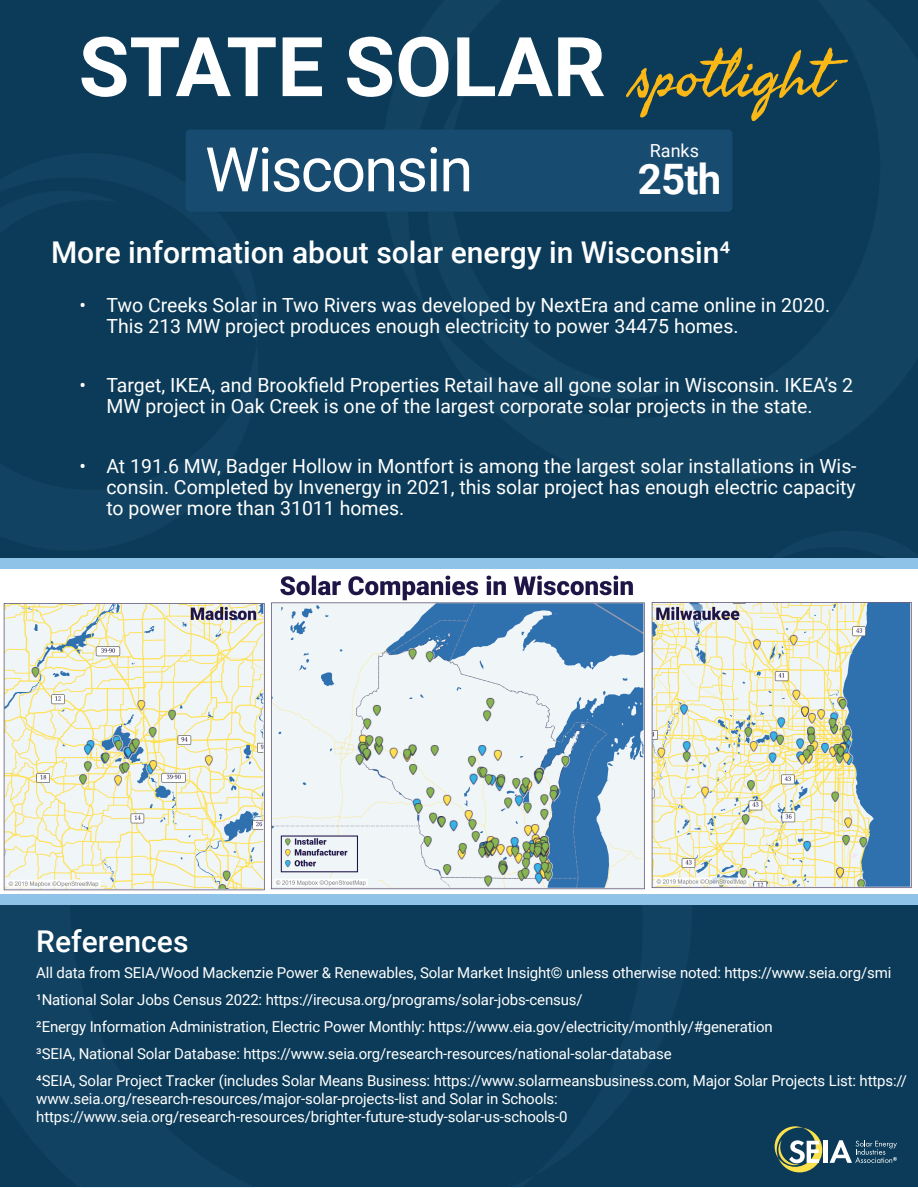
<style>
.page{position:relative;width:918px;height:1188px;background:#fff}
.page>*{position:absolute;margin:0;border:0;box-sizing:border-box;transform-origin:0 0}
.t1{font:700 82.5px "Roboto";color:#fff}
.t2{font:61.5px "Roboto";letter-spacing:-.03em;color:#fff}
.t3{font:700 42px "Roboto";color:#fff}
.t4{font:500 30px "Roboto";color:#fff}
.t5{font:19.5px/21px "Roboto";color:#fff}
.t6{font:18px "Roboto";color:#fff}
.t7{font:15px/27px "Roboto";letter-spacing:-.01em;color:#fff}
.s1{font-family:"Seaweed Script Pro";font-weight:400;font-size:64.5px;color:#fab816}
.s2{font-weight:400}
</style>
<div class="page">
<div style="left:0;top:0;width:918px;height:1187px;background:#0b3b58"></div>
<div style="left:186px;top:130px;width:546px;height:82px;background:#184c70;border-radius:4px"></div>
<div style="left:0;top:558px;width:918px;height:347px;background:#8fc4e8"></div>
<svg style="left:775px;top:1126px;width:47px;height:46px"></svg>
<hr style="left:823px;top:1141px;width:4px;height:22px;background:#fff">
<svg style="left:830px;top:1140px;width:67px;height:23px"></svg>
<img style="left:1px;top:570px;width:916px;height:323px">
<h1 class="t1" style="left:79px;top:9px;width:753px">STATE SOLAR <span class="s1">spotlight</span></h1>
<h2 class="t2" style="left:205px;top:126px;width:270px">Wisconsin</h2>
<p class="t6" style="left:650px;top:138px;width:51px">Ranks</p>
<h3 class="t3" style="left:638px;top:150px;width:85px">25th</h3>
<h3 class="t4" style="left:51px;top:231px;width:681px">More information about solar energy in Wisconsin<span class="s2">4</span></h3>
<h3 class="t5" style="left:106px;top:294px;width:725px;text-indent:-27px">• Two Creeks Solar in Two Rivers was developed by NextEra and came online in 2020.<br>This 213 MW project produces enough electricity to power 34475 homes.</h3>
<h3 class="t5" style="left:106px;top:374px;width:748px;text-indent:-27px">• Target, IKEA, and Brookfield Properties Retail have all gone solar in Wisconsin. IKEA’s 2<br>MW project in Oak Creek is one of the largest corporate solar projects in the state.</h3>
<h3 class="t5" style="left:106px;top:455px;width:752px;text-align:justify;text-indent:-27px">• At 191.6 MW, Badger Hollow in Montfort is among the largest solar installations in Wis&shy;consin. Completed by Invenergy in 2021, this solar project has enough electric capacity to power more than 31011 homes.</h3>
<h3 class="t4" style="left:36px;top:920px;width:154px">References</h3>
<p class="t7" style="left:36px;top:959px;width:872px">All data from SEIA/Wood Mackenzie Power &amp; Renewables, Solar Market Insight© unless otherwise noted: https://www.seia.org/smi ¹National Solar Jobs Census 2022: https://irecusa.org/programs/solar-jobs-census/<br>²Energy Information Administration, Electric Power Monthly: https://www.eia.gov/electricity/monthly/#generation<br>³SEIA, National Solar Database: https://www.seia.org/research-resources/national-solar-database<br>4SEIA, Solar Project Tracker (includes Solar Means Business: https://www.solarmeansbusiness.com, Major Solar Projects List: https://</p>
<p class="t7" style="left:36px;top:1089px;width:533px;line-height:18px">www.seia.org/research-resources/major-solar-projects-list and Solar in Schools: https://www.seia.org/research-resources/brighter-future-study-solar-us-schools-0</p>
</div>
